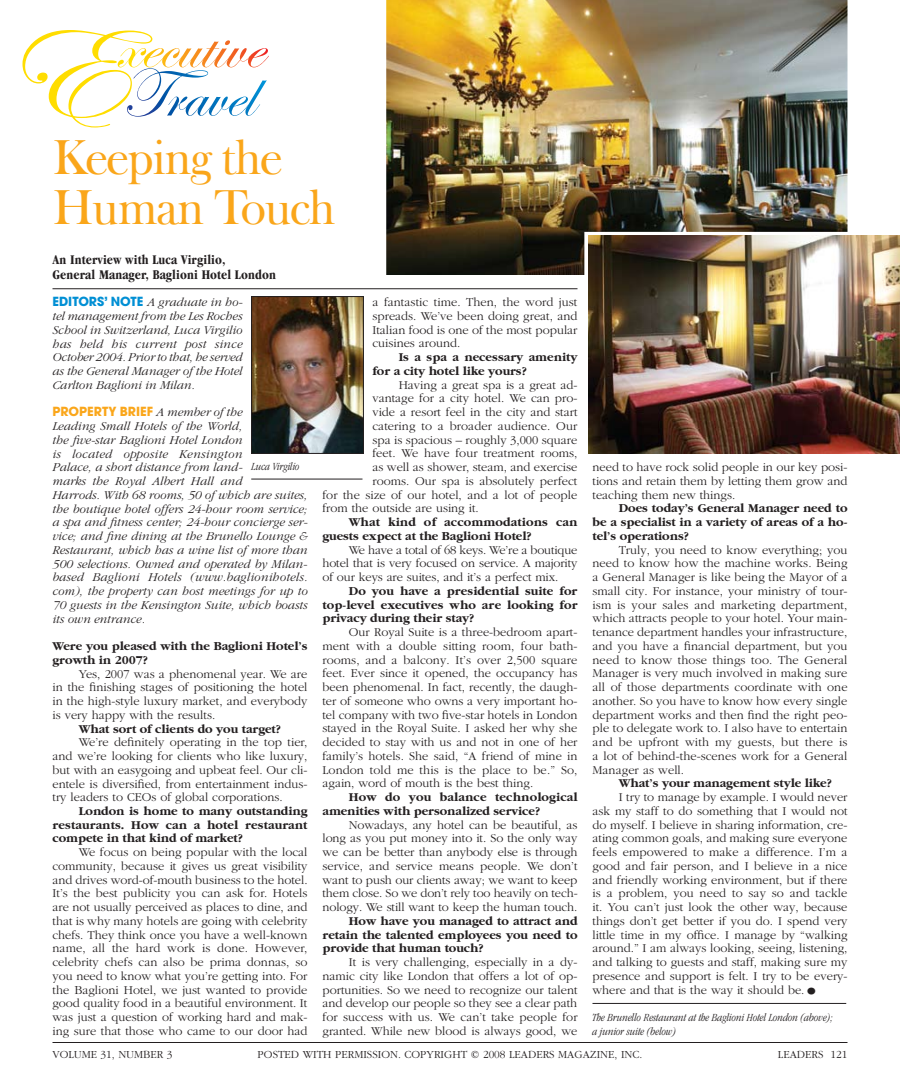
<style>
.page{position:relative;width:900px;height:1080px;background:#fff}
.page>*{position:absolute;margin:0;border:0;box-sizing:border-box;transform-origin:0 0}
.t1{font:50px/50px "Frys Baskerville BT";letter-spacing:-.04em;color:#faa61a}
.t2{font:700 condensed 13.75px/15px "Garamond";letter-spacing:.01em;color:#231f20}
.t3{font:300 12.5px/13.8px "Garamond";letter-spacing:.005em;color:#231f20;text-align:justify}
.t4{font:italic 300 12.5px/13.8px "Garamond";color:#231f20;text-align:justify}
.t5{font:700 12.5px/13.8px "Garamond";color:#231f20}
.t6{font:700 12.5px "Avant Garde";color:#faa61a}
.t7{font:italic 300 condensed 11.25px/13.8px "Garamond";color:#231f20}
.t8{font:300 11.25px "Garamond";color:#231f20}
.s1{font-family:"Avant Garde";font-weight:700;font-style:normal;color:#008fd4}
.s2{font-family:"Garamond";font-weight:300;font-style:italic;color:#231f20}
.s3{font-size:22.5px}
</style>
<div class="page">
<svg style="left:22px;top:30px;width:247px;height:98px"></svg>
<hr style="left:52px;top:1042px;width:796px;height:1px;background:#231f20">
<img style="left:253px;top:298px;width:109px;height:154px">
<div style="left:251px;top:296px;width:113px;height:158px;border:1px solid #231f20"></div>
<hr style="left:251px;top:479px;width:111px;height:1px;background:#231f20">
<hr style="left:52px;top:288px;width:526px;height:1px;background:#231f20">
<img style="left:386px;top:0;width:462px;height:275px">
<img style="left:588px;top:236px;width:312px;height:218px">
<hr style="left:592px;top:1003px;width:254px;height:1px;background:#231f20">
<h1 class="t1" style="left:52px;top:131px;width:285px">Keeping the<br>Human Touch</h1>
<p class="t2" style="left:52px;top:252px;width:225px">An Interview with Luca Virgilio,<br>General Manager, Baglioni Hotel London</p>
<p class="t4" style="left:52px;top:296px;width:192px"><span class="s1">EDITORS’ NOTE</span> A graduate in ho&shy;tel management from the Les Roches School in Switzerland, Luca Virgilio has held his current post since October 2004. Prior to that, he served as the General Manager of the Hotel Carlton Baglioni in Milan.</p>
<p class="t6" style="left:52px;top:404px;width:192px">PROPERTY BRIEF <span class="s2">A member of the</span></p>
<p class="t4" style="left:52px;top:419px;width:257px;text-align:left">Leading Small Hotels of the World,<br>the five-star Baglioni Hotel London<br>is located opposite Kensington<br>Palace, a short distance from land-<br>marks the Royal Albert Hall and<br>Harrods. With 68 rooms, 50 of which are suites, the boutique hotel offers 24-hour room service; a spa and fitness center; 24-hour concierge ser&shy;vice; and fine dining at the Brunello Lounge &amp; Restaurant, which has a wine list of more than 500 selections. Owned and operated by Milan&shy;based Baglioni Hotels (www.baglionihotels. com), the property can host meetings for up to 70 guests in the Kensington Suite, which boasts its own entrance.</p>
<p class="t5" style="left:52px;top:639px;width:256px">Were you pleased with the Baglioni Hotel’s growth in 2007?</p>
<p class="t3" style="left:52px;top:667px;width:257px;text-indent:26px">Yes, 2007 was a phenomenal year. We are in the finishing stages of positioning the hotel in the high-style luxury market, and everybody is very happy with the results.</p>
<p class="t5" style="left:79px;top:722px;width:204px">What sort of clients do you target?</p>
<p class="t3" style="left:52px;top:736px;width:257px;text-indent:26px">We’re definitely operating in the top tier, and we’re looking for clients who like luxury, but with an easygoing and upbeat feel. Our cli&shy;entele is diversified, from entertainment indus&shy;try leaders to CEO</p>
<p class="t7" style="left:252px;top:460px;width:50px">Luca Virgilio</p>
<p class="t3" style="left:152px;top:791px;width:133px">s of global corporations.</p>
<p class="t5" style="left:52px;top:804px;width:257px;text-align:justify;text-indent:26px">London is home to many outstanding restaurants. How can a hotel restaurant compete in that kind of market?</p>
<p class="t3" style="left:52px;top:846px;width:257px;text-indent:26px">We focus on being popular with the local community, because it gives us great visibility and drives word-of-mouth business to the hotel.<br>It’s the best publicity you can ask for. Hotels are not usually perceived as places to dine, and that is why many hotels are going with celebrity chefs. They think once you have a well-known name, all the hard work is done. However, celebrity chefs can also be prima donnas, so you need to know what you’re getting into. For the Baglioni Hotel, we just wanted to provide good quality food in a beautiful environment. It was just a question of working hard and mak&shy;ing sure that those who came to our door had</p>
<p class="t3" style="left:372px;top:296px;width:207px">a fantastic time. Then, the word just spreads. We’ve been doing great, and Italian food is one of the most popular cuisines around.</p>
<p class="t5" style="left:372px;top:351px;width:206px;text-indent:26px">Is a spa a necessary amenity for a city hotel like yours?</p>
<p class="t3" style="left:399px;top:378px;width:180px">Having a great spa is a great ad-</p>
<p class="t3" style="left:372px;top:392px;width:207px">vantage for a city hotel. We can pro-</p>
<p class="t3" style="left:372px;top:406px;width:207px">vide a resort feel in the city and start</p>
<p class="t3" style="left:372px;top:419px;width:207px">catering to a broader audience. Our</p>
<p class="t3" style="left:372px;top:433px;width:206px">spa is spacious – roughly 3,000 square</p>
<p class="t3" style="left:372px;top:447px;width:207px">feet. We have four treatment rooms,</p>
<p class="t3" style="left:372px;top:461px;width:206px">as well as shower, steam, and exercise</p>
<p class="t3" style="left:372px;top:474px;width:206px">rooms. Our spa is absolutely perfect</p>
<p class="t3" style="left:322px;top:488px;width:257px">for the size of our hotel, and a lot of people</p>
<p class="t3" style="left:322px;top:502px;width:158px">from the outside are using it.</p>
<p class="t5" style="left:322px;top:516px;width:256px;text-indent:26px">What kind of accommodations can guests expect at the Baglioni Hotel?</p>
<p class="t3" style="left:322px;top:543px;width:257px;text-indent:26px">We have a total of 68 keys. We’re a boutique hotel that is very focused on service. A majority of our keys are suites, and it’s a perfect mix.</p>
<p class="t5" style="left:322px;top:584px;width:257px;text-align:justify;text-indent:26px">Do you have a presidential suite for top-level executives who are looking for privacy during their stay?</p>
<p class="t3" style="left:322px;top:626px;width:257px;text-indent:26px">Our Royal Suite is a three-bedroom apart&shy;ment with a double sitting room, four bath&shy;rooms, and a balcony. It’s over 2,500 square feet. Ever since it opened, the occupancy has been phenomenal. In fact, recently, the daugh&shy;ter of someone who owns a very important ho&shy;tel company with two five-star hotels in London stayed in the Royal Suite. I asked her why she decided to stay with us and not in one of her family’s hotels. She said, “A friend of mine in London told me this is the place to be.” So, again, word of mouth is the best thing.</p>
<p class="t5" style="left:323px;top:791px;width:257px;text-indent:26px">How do you balance technological amenities with personalized service?</p>
<p class="t3" style="left:323px;top:818px;width:257px;text-indent:26px">Nowadays, any hotel can be beautiful, as long as you put money into it. So the only way we can be better than anybody else is through service, and service means people. We don’t want to push our clients away; we want to keep them close. So we don’t rely too heavily on tech&shy;nology. We still want to keep the human touch.</p>
<p class="t5" style="left:323px;top:914px;width:256px;text-align:justify;text-indent:26px">How have you managed to attract and retain the talented employees you need to provide that human touch?</p>
<p class="t3" style="left:323px;top:956px;width:257px;text-indent:26px">It is very challenging, especially in a dy&shy;namic city like London that offers a lot of op&shy;portunities. So we need to recognize our talent and develop our people so they see a clear path for success with us. We can’t take people for granted. While new blood is always good, we</p>
<p class="t3" style="left:593px;top:461px;width:256px">need to have rock solid people in our key posi&shy;tions and retain them by letting them grow and teaching them new things.</p>
<p class="t5" style="left:593px;top:502px;width:256px;text-align:justify;text-indent:26px">Does today’s General Manager need to be a specialist in a variety of areas of a ho&shy;tel’s operations?</p>
<p class="t3" style="left:593px;top:543px;width:257px;text-indent:26px">Truly, you need to know everything; you need to know how the machine works. Being a General Manager is like being the Mayor of a small city. For instance, your ministry of tour&shy;ism is your sales and marketing department, which attracts people to your hotel. Your main&shy;tenance department handles your infrastructure, and you have a financial department, but you need to know those things too. The General Manager is very much involved in making sure all of those departments coordinate with one another. So you have to know how every single department works and then find the right peo&shy;ple to delegate work to. I also have to entertain and be upfront with my guests, but there is a lot of behind-the-scenes work for a General Manager as well.</p>
<p class="t5" style="left:619px;top:777px;width:215px">What’s your management style like?</p>
<p class="t3" style="left:593px;top:791px;width:257px;text-indent:26px">I try to manage by example. I would never ask my staff to do something that I would not do myself. I believe in sharing information, cre&shy;ating common goals, and making sure everyone feels empowered to make a difference. I’m a good and fair person, and I believe in a nice and friendly working environment, but if there is a problem, you need to say so and tackle it. You can’t just look the other way, because things don’t get better if you do. I spend very little time in my office. I manage by “walking around.” I am always looking, seeing, listening, and talking to guests and staff, making sure my presence and support is felt. I try to be every&shy;where and that is the way it should be.<span class="s3">•</span></p>
<p class="t7" style="left:592px;top:1011px;width:242px">The Brunello Restaurant at the Baglioni Hotel London (above); a junior suite (below)</p>
<p class="t8" style="left:52px;top:1048px;width:121px">volume 31, number 3</p>
<p class="t8" style="left:258px;top:1048px;width:386px">posted with permission. copyright © 2008 leaders magazine, inc.</p>
<p class="t8" style="left:778px;top:1048px;width:71px">Leaders 121</p>
</div>
